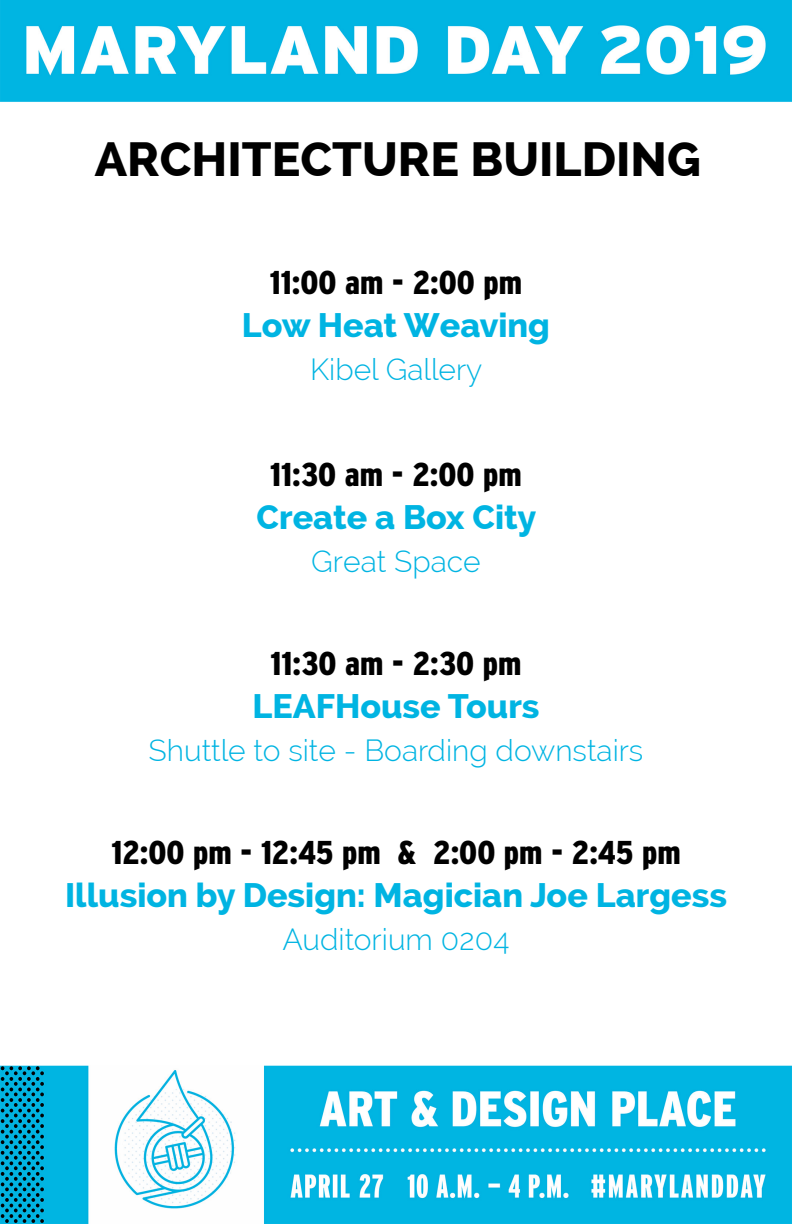
<style>
.page{position:relative;width:792px;height:1224px;background:#fff}
.page>*{position:absolute;margin:0;border:0;box-sizing:border-box;transform-origin:0 0}
.t1{font:800 48px "Raleway";color:#000}
.t2{font:800 34px "Raleway";color:#00b4e2}
.t3{font:900 condensed 33px "Interstate";color:#000}
.t4{font:300 30px "Raleway";color:#00b4e2}
</style>
<div class="page">
<img style="left:0;top:0;width:792px;height:102px">
<img style="left:0;top:1065px;width:792px;height:159px">
<h1 class="t1" style="left:95px;top:132px;width:608px">ARCHITECTURE BUILDING</h1>
<p class="t3" style="left:270px;top:264px;width:254px">11:00 am - 2:00 pm</p>
<p class="t2" style="left:242px;top:306px;width:310px">Low Heat Weaving</p>
<p class="t4" style="left:310px;top:352px;width:174px">Kibel Gallery</p>
<p class="t3" style="left:270px;top:456px;width:253px">11:30 am - 2:00 pm</p>
<p class="t2" style="left:257px;top:497px;width:281px">Create a Box City</p>
<p class="t4" style="left:311px;top:543px;width:171px">Great Space</p>
<p class="t3" style="left:271px;top:645px;width:252px">11:30 am - 2:30 pm</p>
<p class="t2" style="left:252px;top:686px;width:289px">LEAFHouse Tours</p>
<p class="t4" style="left:149px;top:732px;width:496px">Shuttle to site - Boarding downstairs</p>
<p class="t3" style="left:111px;top:834px;width:571px">12:00 pm - 12:45 pm &amp; 2:00 pm - 2:45 pm</p>
<p class="t2" style="left:65px;top:876px;width:663px">Illusion by Design: Magician Joe Largess</p>
<p class="t4" style="left:282px;top:922px;width:229px">Auditorium 0204</p>
</div>
